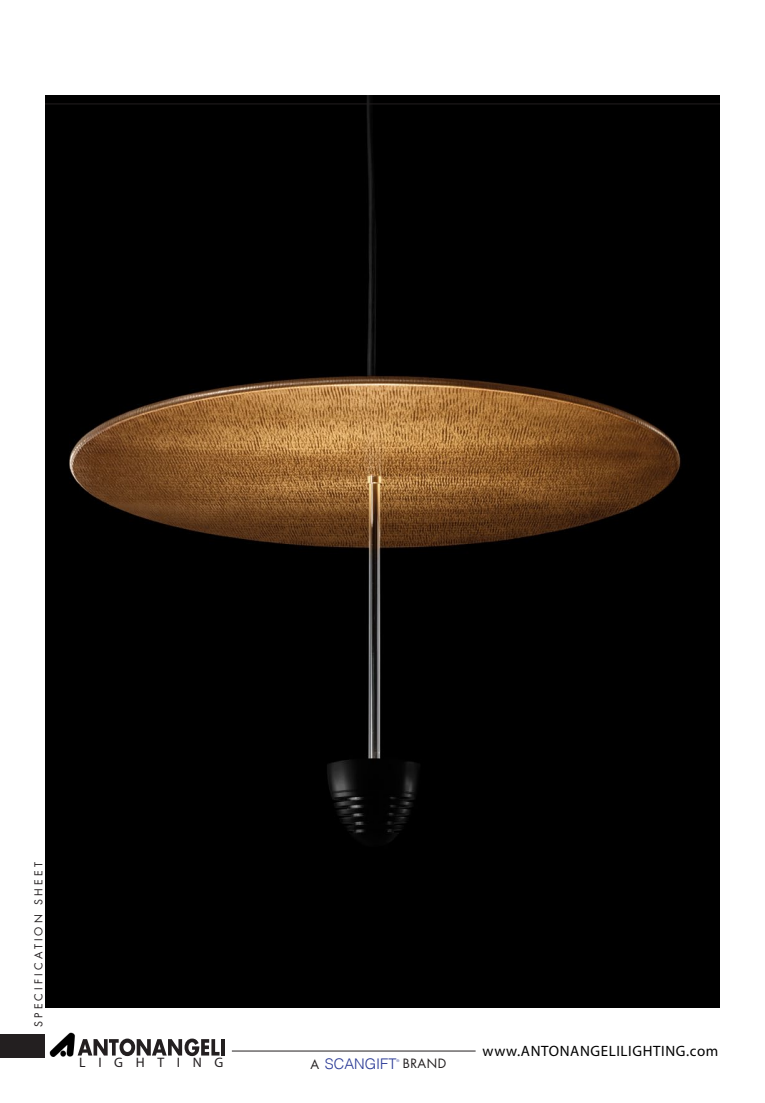
<style>
.page{position:relative;width:765px;height:1103px;background:#fff}
.page>*{position:absolute;margin:0;border:0;box-sizing:border-box;transform-origin:0 0}
.t1{font:15px "Myriad Pro";letter-spacing:.04em;color:#000}
.t2{font:300 14.62px "Helvetica";color:#293996}
.t3{font:13.75px "Myriad Pro";letter-spacing:.92em;color:#231f20}
.t4{font:12.5px "Futura Std";letter-spacing:.04em;color:#231f20}
.t5{font:10.62px "Futura Std";letter-spacing:.3em;color:#231f20}
.t6{font:300 3.62px "Helvetica";color:#2b3c96}
</style>
<div class="page">
<img style="left:45px;top:96px;width:675px;height:911px">
<hr style="left:45px;top:104px;width:675px;height:1px;background:#231f20">
<div style="left:0;top:1034px;width:45px;height:24px;background:#231f20"></div>
<svg style="left:78px;top:1038px;width:142px;height:18px"></svg>
<hr style="left:221px;top:1039px;width:3px;height:16px;background:#231f20">
<hr style="left:232px;top:1050px;width:244px;height:1px;background:#231f20">
<img style="left:49px;top:1032px;width:26px;height:24px">
<p class="t5" style="left:32px;top:1027px;width:166px;rotate:-90deg">SPECIFICATION SHEET</p>
<p class="t2" style="left:325px;top:1051px;width:73px">SCANGIFT</p>
<p class="t6" style="left:397px;top:1057px;width:4px">®</p>
<p class="t3" style="left:79px;top:1054px;width:146px">LIGHTING</p>
<p class="t4" style="left:311px;top:1056px;width:10px">A</p>
<p class="t4" style="left:403px;top:1055px;width:45px">BRAND</p>
<p class="t1" style="left:483px;top:1041px;width:237px">www.ANTONANGELILIGHTING.com</p>
</div>
